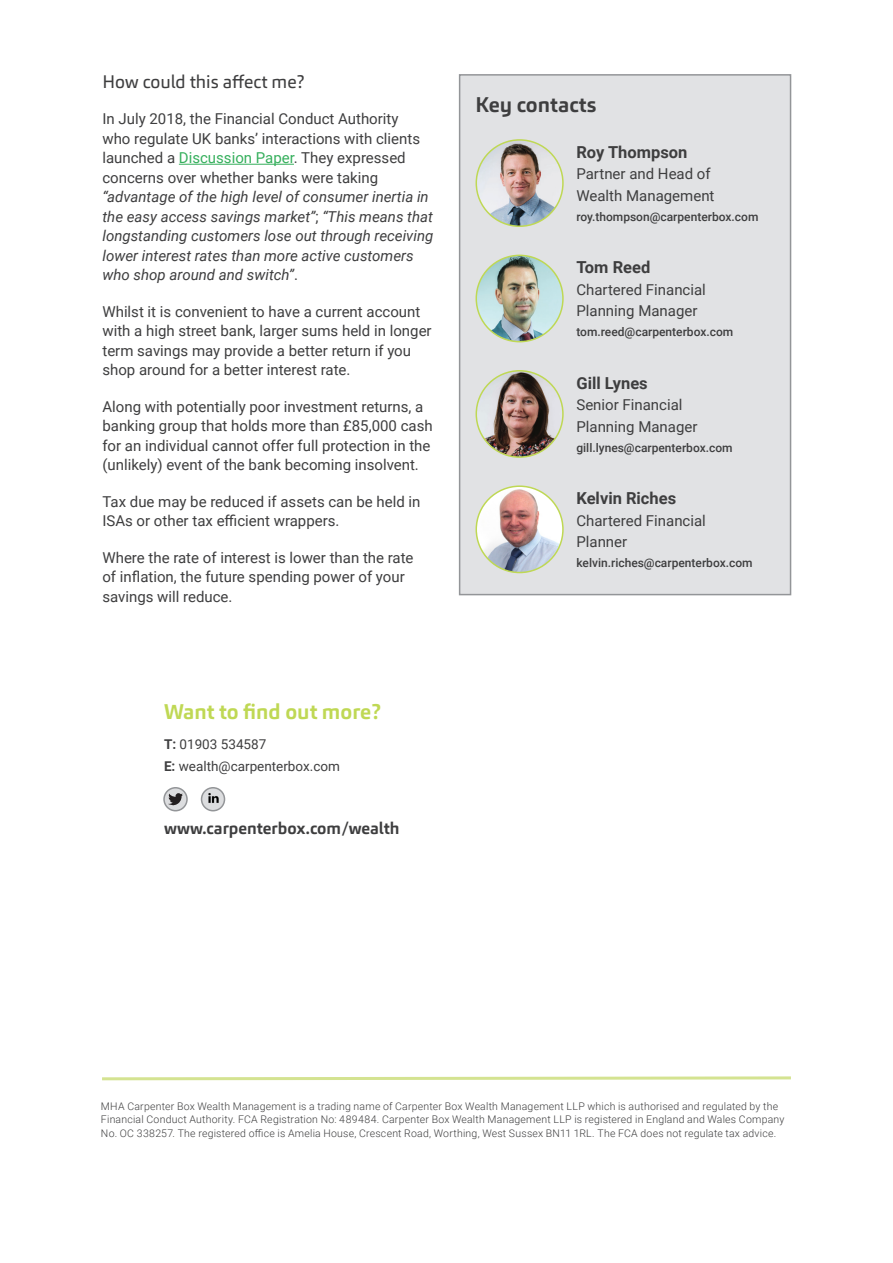
<style>
.page{position:relative;width:893px;height:1263px;background:#fff}
.page>*{position:absolute;margin:0;border:0;box-sizing:border-box;transform-origin:0 0}
.t1{font:700 21px "Carnac";color:#bfd854}
.Subtitles{font:700 21px "Carnac";color:#3e3e3f}
.Subtitles-2{font:18px "Carnac";color:#3e3e3f}
.Subtitles-3{font:700 16.5px "Roboto";color:#3e3e3f}
.t2{font:700 16.5px "Carnac";color:#3e3e3f}
.Subtitles-4{font:15px/19.5px "Roboto";color:#3e3e3f}
.Subtitles-5{font:italic 15px/19.5px "Roboto";color:#3e3e3f}
.t3{font:13.5px "Roboto";color:#3e3e3f}
.Subtitles-6{font:500 12px "Roboto";color:#3e3e3f}
.t4{font:300 10.5px/13.5px "Roboto";letter-spacing:.02em;color:#3e3e3f}
.s1{font-style:normal}
.s2{font-style:normal;color:#35af5c}
.s3{font-weight:700}
</style>
<div class="page">
<svg style="left:102px;top:1076px;width:689px;height:5px"></svg>
<hr style="left:179px;top:164px;width:115px;height:1px;background:#35af5c">
<div style="left:460px;top:75px;width:330px;height:520px;background:#e1e2e4"></div>
<div style="left:459px;top:74px;width:332px;height:521px;border:2px solid #939598"></div>
<img style="left:476px;top:140px;width:87px;height:86px;border-radius:43px">
<div style="left:475px;top:139px;width:89px;height:88px;border:2px solid #bfd854;border-radius:50%"></div>
<img style="left:478px;top:255px;width:84px;height:87px">
<div style="left:475px;top:255px;width:89px;height:87px;border:2px solid #bfd854;border-radius:50%"></div>
<img style="left:478px;top:371px;width:85px;height:86px">
<div style="left:475px;top:370px;width:89px;height:88px;border:2px solid #bfd854;border-radius:50%"></div>
<svg style="left:164px;top:788px;width:23px;height:23px"></svg>
<div style="left:163px;top:787px;width:25px;height:24px;border:2px solid #939598;border-radius:50%"></div>
<div style="left:201px;top:787px;width:24px;height:24px;border:2px solid #939598;border-radius:50%"></div>
<svg style="left:168px;top:792px;width:15px;height:16px"></svg>
<img style="left:203px;top:789px;width:20px;height:20px">
<img style="left:476px;top:486px;width:87px;height:86px;border-radius:43px">
<div style="left:475px;top:485px;width:89px;height:88px;border:2px solid #bfd854;border-radius:50%"></div>
<p class="Subtitles-2" style="left:102px;top:70px;width:203px">How could this affect me?</p>
<p class="Subtitles-5" style="left:102px;top:108px;width:332px"><span class="s1">In July 2018, the Financial Conduct Authority<br>who regulate UK banks’ interactions with clients launched a</span> <span class="s2">Discussion Paper</span><span class="s1">. They expressed concerns over whether banks were taking </span>“advantage of the high level of consumer inertia in the easy access savings market”<span class="s1">;</span> “This means that longstanding customers lose out through receiving lower interest rates than more active customers who shop around and switch”<span class="s1">.</span></p>
<p class="Subtitles-4" style="left:102px;top:301px;width:331px">Whilst it is convenient to have a current account with a high street bank, larger sums held in longer term savings may provide a better return if you shop around for a better interest rate.</p>
<p class="Subtitles-4" style="left:102px;top:396px;width:332px">Along with potentially poor investment returns, a banking group that holds more than £85,000 cash for an individual cannot offer full protection in the (unlikely) event of the bank becoming insolvent.</p>
<p class="Subtitles-4" style="left:102px;top:491px;width:320px">Tax due may be reduced if assets can be held in<br>ISAs or other tax efficient wrappers.</p>
<p class="Subtitles-4" style="left:102px;top:547px;width:313px">Where the rate of interest is lower than the rate of inflation, the future spending power of your savings will reduce.</p>
<p class="t1" style="left:164px;top:698px;width:218px">Want to find out more?</p>
<p class="t3" style="left:164px;top:734px;width:104px"><span class="s3">T:</span> 01903 534587</p>
<p class="t3" style="left:164px;top:757px;width:177px"><span class="s3">E:</span> wealth@carpenterbox.com</p>
<p class="t2" style="left:164px;top:818px;width:237px">www.carpenterbox.com/wealth</p>
<p class="Subtitles" style="left:475px;top:92px;width:122px">Key contacts</p>
<p class="Subtitles-3" style="left:576px;top:140px;width:113px">Roy Thompson</p>
<p class="Subtitles-4" style="left:576px;top:164px;width:136px">Partner and Head of</p>
<p class="Subtitles-4" style="left:576px;top:185px;width:140px">Wealth Management</p>
<p class="Subtitles-6" style="left:576px;top:208px;width:183px">roy.thompson@carpenterbox.com</p>
<p class="Subtitles-3" style="left:576px;top:256px;width:75px">Tom Reed</p>
<p class="Subtitles-4" style="left:576px;top:279px;width:131px">Chartered Financial</p>
<p class="Subtitles-4" style="left:576px;top:301px;width:123px">Planning Manager</p>
<p class="Subtitles-6" style="left:576px;top:324px;width:158px">tom.reed@carpenterbox.com</p>
<p class="Subtitles-3" style="left:576px;top:371px;width:73px">Gill Lynes</p>
<p class="Subtitles-4" style="left:576px;top:394px;width:108px">Senior Financial</p>
<p class="Subtitles-4" style="left:576px;top:416px;width:123px">Planning Manager</p>
<p class="Subtitles-6" style="left:576px;top:439px;width:158px">gill.lynes@carpenterbox.com</p>
<p class="Subtitles-3" style="left:576px;top:487px;width:101px">Kelvin Riches</p>
<p class="Subtitles-4" style="left:576px;top:510px;width:131px">Chartered Financial</p>
<p class="Subtitles-4" style="left:576px;top:531px;width:52px">Planner</p>
<p class="Subtitles-6" style="left:576px;top:554px;width:178px">kelvin.riches@carpenterbox.com</p>
<p class="t4" style="left:101px;top:1099px;width:685px">MHA Carpenter Box Wealth Management is a trading name of Carpenter Box Wealth Management LLP which is authorised and regulated by the<br>Financial Conduct Authority. FCA Registration No: 489484. Carpenter Box Wealth Management LLP is registered in England and Wales Company<br>No. OC 338257. The registered office is Amelia House, Crescent Road, Worthing, West Sussex BN11 1RL. The FCA does not regulate tax advice.</p>
</div>
